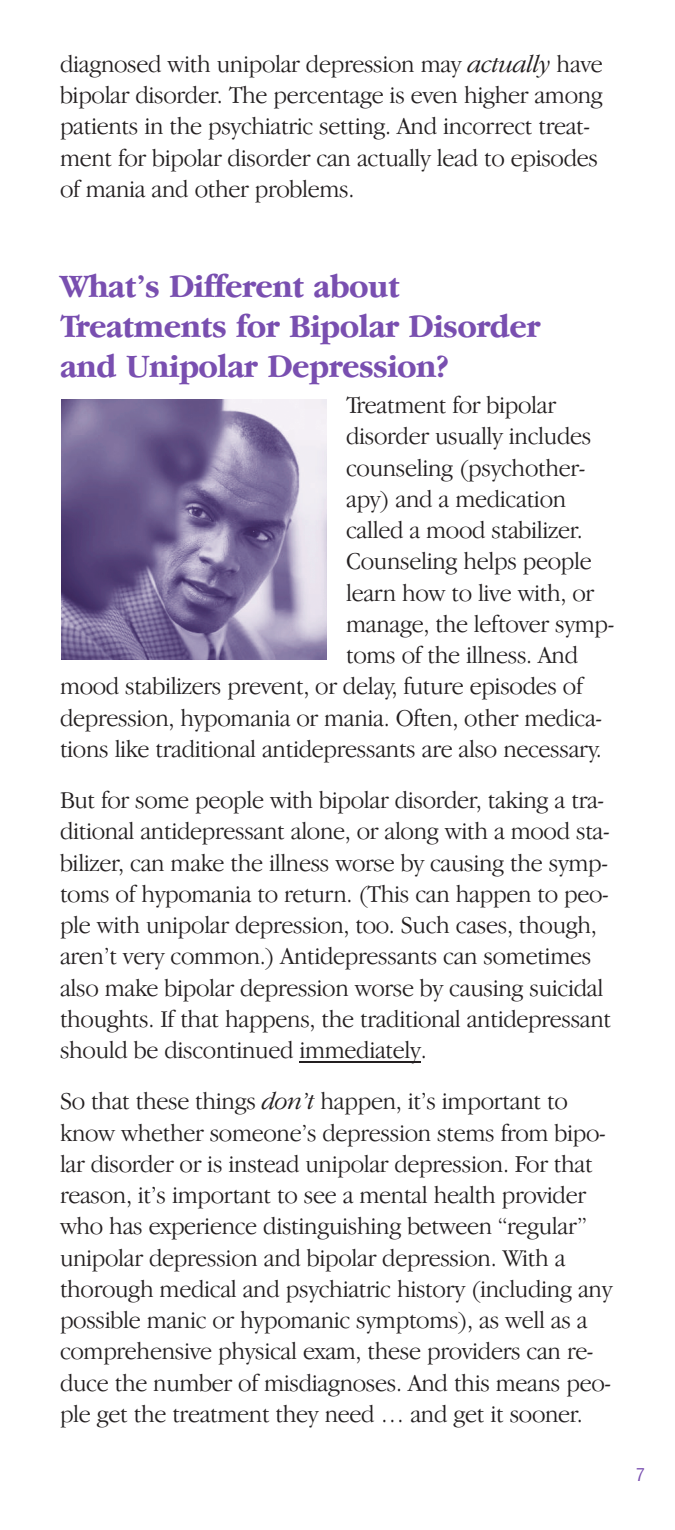
<style>
.page{position:relative;width:675px;height:1530px;background:#fff}
.page>*{position:absolute;margin:0;border:0;box-sizing:border-box;transform-origin:0 0}
.t1{font:700 33.75px/40px "Garamond IT Cby BT";letter-spacing:-.02em;color:#794fb0;scale:.96 1}
.t2{font:300 25px/31.2px "Garamond IT Cby BT";letter-spacing:-.015em;color:#231f20;scale:.96 1}
.t3{font:condensed 17.5px "Helvetica";color:#794fb0}
.s1{font-style:italic}
</style>
<div class="page">
<hr style="left:300px;top:1062px;width:121px;height:1px;background:#231f20">
<img style="left:62px;top:399px;width:264px;height:261px">
<p class="t2" style="left:60px;top:50px;width:567px">diagnosed with unipolar depression may <span class="s1">actually</span> have bipolar disorder. The percentage is even higher among patients in the psychiatric setting. And incorrect treat&shy;ment for bipolar disorder can actually lead to episodes of mania and other problems.</p>
<h1 class="t1" style="left:60px;top:269px;width:502px">What’s Different about<br>Treatments for Bipolar Disorder and Unipolar Depression?</h1>
<p class="t2" style="left:346px;top:392px;width:220px">Treatment for bipolar</p>
<p class="t2" style="left:346px;top:423px;width:257px">disorder usually includes</p>
<p class="t2" style="left:346px;top:454px;width:251px">counseling (psychother -</p>
<p class="t2" style="left:346px;top:485px;width:231px">apy) and a medication</p>
<p class="t2" style="left:346px;top:517px;width:248px">called a mood stabilizer.</p>
<p class="t2" style="left:346px;top:548px;width:258px">Counseling helps people</p>
<p class="t2" style="left:346px;top:579px;width:260px">learn how to live with, or</p>
<p class="t2" style="left:346px;top:610px;width:281px">manage, the leftover symp-</p>
<p class="t2" style="left:346px;top:642px;width:243px">toms of the illness. And</p>
<p class="t2" style="left:60px;top:673px;width:546px">mood stabilizers prevent, or delay, future episodes of</p>
<p class="t2" style="left:60px;top:704px;width:566px">depression, hypomania or mania. Often, other medica-</p>
<p class="t2" style="left:60px;top:735px;width:566px">tions like traditional antidepressants are also necessary.</p>
<p class="t2" style="left:60px;top:787px;width:576px">But for some people with bipolar disorder, taking a tra&shy;ditional antidepressant alone, or along with a mood sta&shy;bilizer, can make the illness worse by causing the symp&shy;toms of hypomania to return. (This can happen to peo&shy;ple with unipolar depression, too. Such cases, though, aren’t very common.) Antidepressants can sometimes also make bipolar depression worse by causing suicidal thoughts. If that happens, the traditional antidepressant should be discontinued immediately.</p>
<p class="t2" style="left:60px;top:1088px;width:577px">So that these things <span class="s1">don’t</span> happen, it’s important to know whether someone’s depression stems from bipo&shy;lar disorder or is instead unipolar depression. For that reason, it’s important to see a mental health provider who has experience distinguishing between “regular” unipolar depression and bipolar depression. With a thorough medical and psychiatric history (including any possible manic or hypomanic symptoms), as well as a comprehensive physical exam, these providers can re - duce the number of misdiagnoses. And this means peo&shy;ple get the treatment they need … and get it sooner.</p>
<p class="t3" style="left:636px;top:1468px;width:10px">7</p>
</div>
